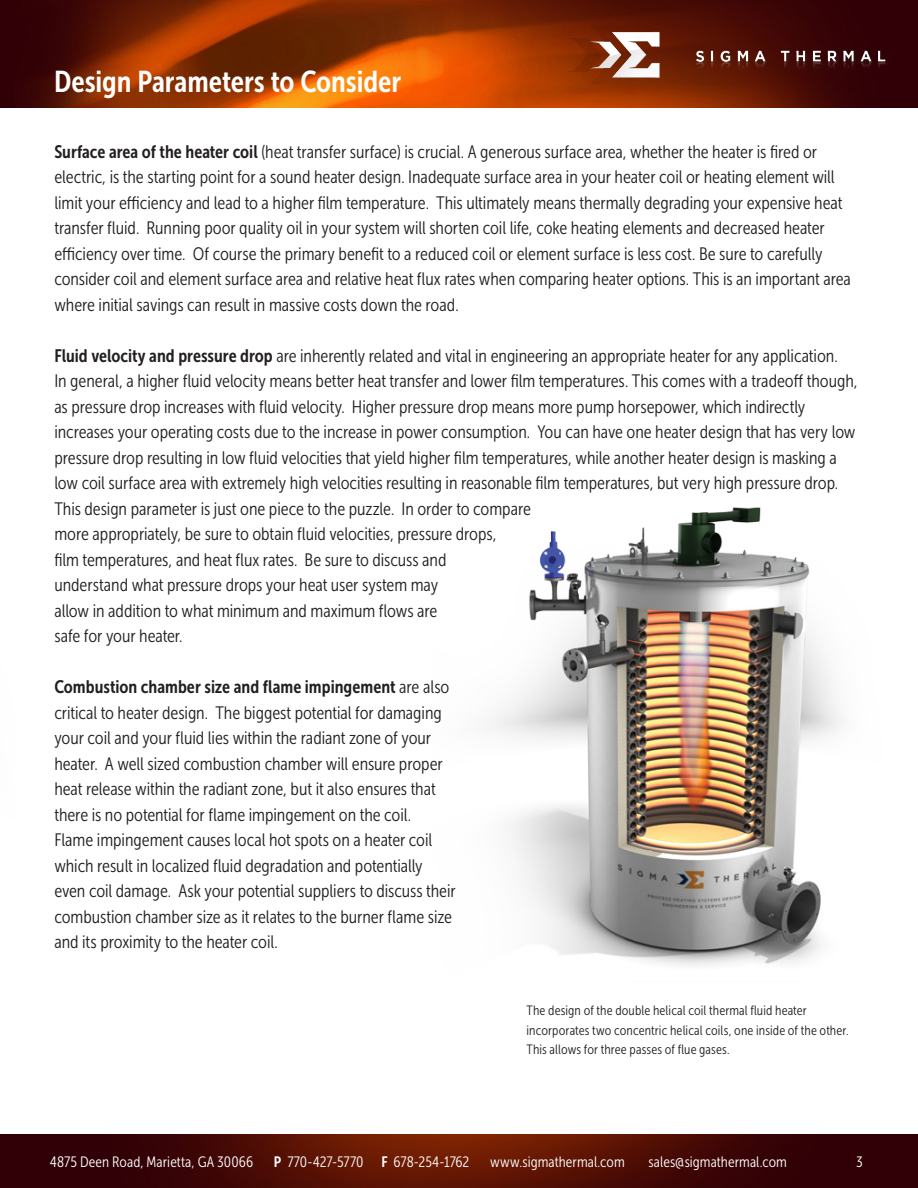
<style>
.page{position:relative;width:918px;height:1188px;background:#fff}
.page>*{position:absolute;margin:0;border:0;box-sizing:border-box;transform-origin:0 0}
.t1{font:30px "Museo Sans Cond 700";color:#fff}
.t2{font:18px/25.5px "Museo Sans Cond 300";letter-spacing:-.005em;color:#231f20}
.t3{font:15px "Museo Sans Cond 300";letter-spacing:.005em;color:#fff}
.t4{font:13.5px/19.5px "Museo Sans Cond 300";letter-spacing:.01em;color:#231f20}
.s1{font-family:"Museo Sans Cond 700"}
</style>
<div class="page">
<img style="left:0;top:1134px;width:918px;height:54px">
<img style="left:0;top:0;width:918px;height:108px">
<img style="left:561px;top:26px;width:329px;height:59px">
<img style="left:486px;top:507px;width:356px;height:459px">
<p class="t1" style="left:54px;top:65px;width:349px">Design Parameters to Consider</p>
<p class="t2" style="left:54px;top:139px;width:798px"><span class="s1">Surface area of the heater coil</span> (heat transfer surface) is crucial. A generous surface area, whether the heater is fired or electric, is the starting point for a sound heater design. Inadequate surface area in your heater coil or heating element will limit your efficiency and lead to a higher film temperature. This ultimately means thermally degrading your expensive heat transfer fluid. Running poor quality oil in your system will shorten coil life, coke heating elements and decreased heater efficiency over time. Of course the primary benefit to a reduced coil or element surface is less cost. Be sure to carefully consider coil and element surface area and relative heat flux rates when comparing heater options. This is an important area where initial savings can result in massive costs down the road.</p>
<p class="t2" style="left:54px;top:343px;width:805px"><span class="s1">Fluid velocity and pressure drop</span> are inherently related and vital in engineering an appropriate heater for any application.<br>In general, a higher fluid velocity means better heat transfer and lower film temperatures. This comes with a tradeoff though, as pressure drop increases with fluid velocity. Higher pressure drop means more pump horsepower, which indirectly increases your operating costs due to the increase in power consumption. You can have one heater design that has very low pressure drop resulting in low fluid velocities that yield higher film temperatures, while another heater design is masking a low coil surface area with extremely high velocities resulting in reasonable film temperatures, but very high pressure drop.<br>This design parameter is just one piece to the puzzle. In order to compare</p>
<p class="t2" style="left:54px;top:521px;width:444px">more appropriately, be sure to obtain fluid velocities, pressure drops, film temperatures, and heat flux rates. Be sure to discuss and understand what pressure drops your heat user system may<br>allow in addition to what minimum and maximum flows are</p>
<p class="t2" style="left:54px;top:623px;width:130px">safe for your heater.</p>
<p class="t2" style="left:54px;top:674px;width:397px"><span class="s1">Combustion chamber size and flame impingement</span> are also critical to heater design. The biggest potential for damaging your coil and your fluid lies within the radiant zone of your heater. A well sized combustion chamber will ensure proper heat release within the radiant zone, but it also ensures that there is no potential for flame impingement on the coil.<br>Flame impingement causes local hot spots on a heater coil</p>
<p class="t2" style="left:54px;top:853px;width:403px">which result in localized fluid degradation and potentially even coil damage. Ask your potential suppliers to discuss their combustion chamber size as it relates to the burner flame size</p>
<p class="t2" style="left:54px;top:929px;width:225px">and its proximity to the heater coil.</p>
<p class="t4" style="left:526px;top:1001px;width:324px">The design of the double helical coil thermal fluid heater incorporates two concentric helical coils, one inside of the other.<br>This allows for three passes of flue gases.</p>
<p class="t3" style="left:50px;top:1153px;width:205px">4875 Deen Road, Marietta, GA 30066</p>
<p class="t3" style="left:274px;top:1153px;width:197px"><span class="s1">P</span> 770-427-5770 <span class="s1">F</span> 678-254-1762</p>
<p class="t3" style="left:490px;top:1153px;width:136px">www.sigmathermal.com</p>
<p class="t3" style="left:649px;top:1153px;width:140px">sales@sigmathermal.com</p>
<p class="t3" style="left:856px;top:1153px;width:8px">3</p>
</div>
